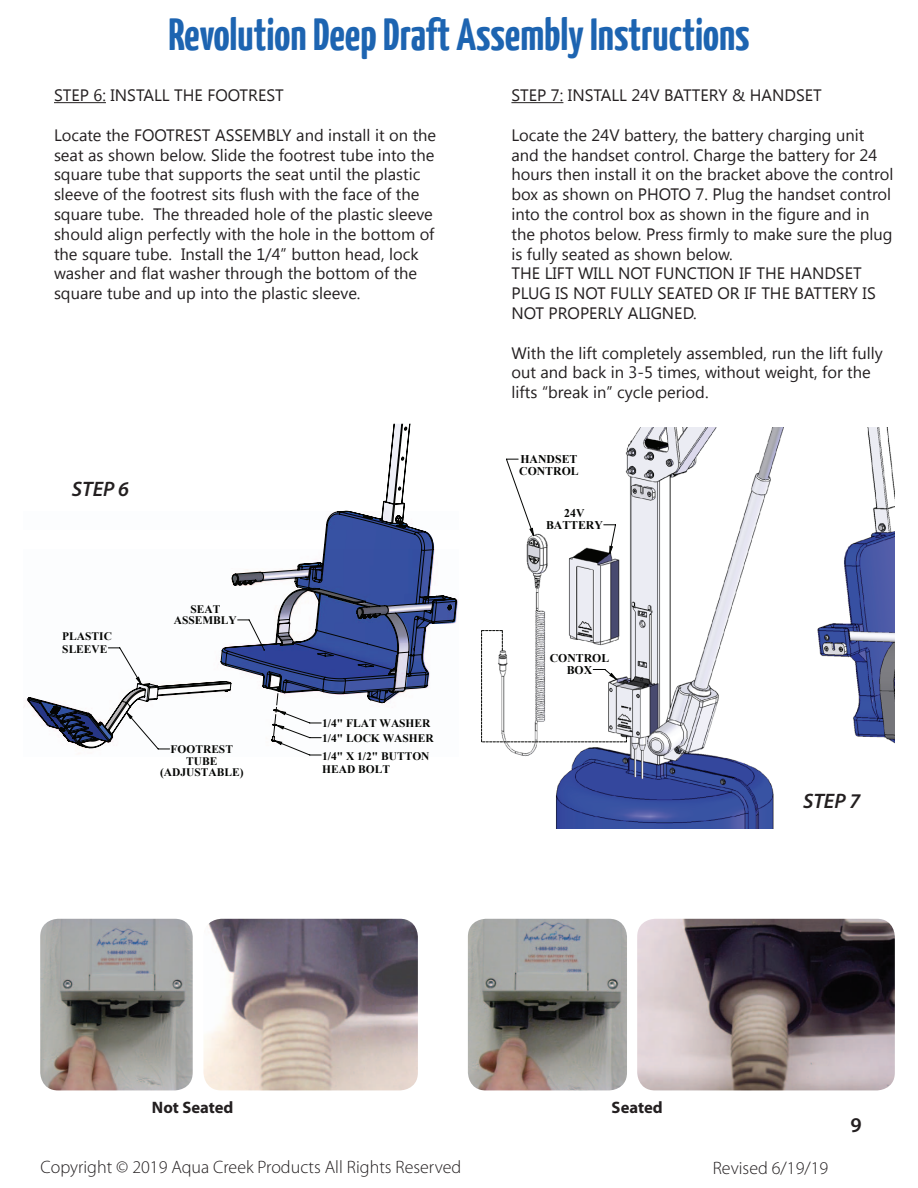
<style>
.page{position:relative;width:918px;height:1188px;background:#fff}
.page>*{position:absolute;margin:0;border:0;box-sizing:border-box;transform-origin:0 0}
.t1{font:700 45px "Yanone Kaffeesatz";color:#1d64b1}
.t2{font:italic 600 21px "Myriad Pro";color:#231f20}
.t3{font:600 21px "Myriad Pro";color:#231f20}
.t4{font:300 18px "Myriad Pro";color:#231f20}
.t5{font:700 16.65px "Myriad Pro";color:#231f20}
.t6{font:16.5px/19.8px "Segoe UI";color:#231f20}
.t7{font:700 11.7px/11.7px "Times New Roman";color:#040503;text-align:center}
.t8{font:700 11.4px/11.4px "Times New Roman";color:#040503}
</style>
<div class="page">
<svg style="left:27px;top:424px;width:431px;height:324px"></svg>
<svg style="left:108px;top:619px;width:214px;height:136px"></svg>
<img style="left:506px;top:428px;width:389px;height:400px">
<img style="left:504px;top:743px;width:55px;height:25px">
<svg style="left:481px;top:459px;width:146px;height:284px"></svg>
<hr style="left:54px;top:102px;width:52px;height:1px;background:#231f20">
<hr style="left:511px;top:102px;width:52px;height:1px;background:#231f20">
<img style="left:637px;top:919px;width:258px;height:171px">
<img style="left:203px;top:919px;width:215px;height:171px">
<img style="left:40px;top:919px;width:153px;height:171px">
<img style="left:468px;top:919px;width:159px;height:171px">
<h1 class="t1" style="left:168px;top:7px;width:583px">Revolution Deep Draft Assembly Instructions</h1>
<p class="t6" style="left:54px;top:85px;width:231px">STEP 6: INSTALL THE FOOTREST</p>
<p class="t6" style="left:54px;top:124px;width:384px">Locate the FOOTREST ASSEMBLY and install it on the seat as shown below. Slide the footrest tube into the square tube that supports the seat until the plastic sleeve of the footrest sits flush with the face of the square tube. The threaded hole of the plastic sleeve should align perfectly with the hole in the bottom of the square tube. Install the 1/4” button head, lock washer and flat washer through the bottom of the square tube and up into the plastic sleeve.</p>
<p class="t6" style="left:511px;top:85px;width:312px">STEP 7: INSTALL 24V BATTERY &amp; HANDSET</p>
<p class="t6" style="left:511px;top:124px;width:383px">Locate the 24V battery, the battery charging unit and the handset control. Charge the battery for 24 hours then install it on the bracket above the control box as shown on PHOTO 7. Plug the handset control into the control box as shown in the figure and in the photos below. Press firmly to make sure the plug is fully seated as shown below.<br>THE LIFT WILL NOT FUNCTION IF THE HANDSET PLUG IS NOT FULLY SEATED OR IF THE BATTERY IS NOT PROPERLY ALIGNED.</p>
<p class="t6" style="left:511px;top:342px;width:373px">With the lift completely assembled, run the lift fully out and back in 3-5 times, without weight, for the lifts “break in” cycle period.</p>
<p class="t2" style="left:72px;top:476px;width:59px">STEP 6</p>
<p class="t8" style="left:62px;top:629px;width:51px;line-height:13.2px">PLASTIC<br>SLEEVE</p>
<p class="t8" style="left:174px;top:603px;width:65px;text-align:center">SEAT<br>ASSEMBLY</p>
<p class="t8" style="left:160px;top:743px;width:85px;text-align:center">FOOTREST<br>TUBE (ADJUSTABLE)</p>
<p class="t8" style="left:322px;top:716px;width:113px;line-height:14.7px">1/4" FLAT WASHER<br>1/4" LOCK WASHER</p>
<p class="t8" style="left:322px;top:749px;width:109px;line-height:13.2px">1/4" X 1/2" BUTTON<br>HEAD BOLT</p>
<p class="t7" style="left:519px;top:453px;width:61px;text-align:left">HANDSET<br>CONTROL</p>
<p class="t7" style="left:546px;top:507px;width:58px">24V<br>BATTERY</p>
<p class="t7" style="left:550px;top:652px;width:61px">CONTROL<br>BOX</p>
<p class="t5" style="left:152px;top:1097px;width:83px">Not Seated</p>
<p class="t5" style="left:612px;top:1097px;width:53px">Seated</p>
<p class="t2" style="left:803px;top:787px;width:59px">STEP 7</p>
<p class="t3" style="left:851px;top:1112px;width:13px">9</p>
<p class="t4" style="left:41px;top:1157px;width:422px">Copyright © 2019 Aqua Creek Products All Rights Reserved</p>
<p class="t4" style="left:713px;top:1158px;width:117px">Revised 6/19/19</p>
</div>
